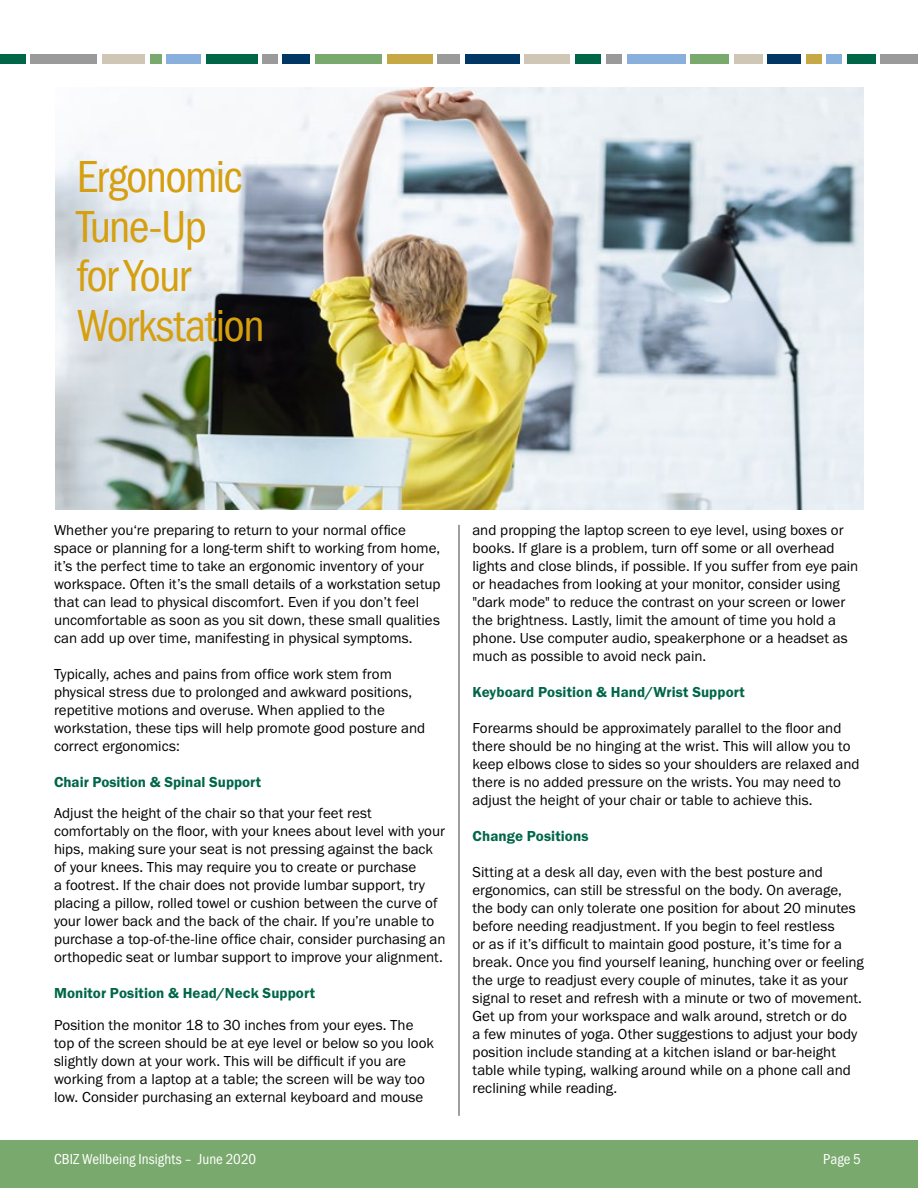
<style>
.page{position:relative;width:918px;height:1188px;background:#fff}
.page>*{position:absolute;margin:0;border:0;box-sizing:border-box;transform-origin:0 0}
.t1{font:46.5px/49.5px "Franklin Gothic URW Con Boo";letter-spacing:-.035em;color:#d59f0f}
.t2{font:15px/18px "Franklin Gothic URW Boo";color:#000}
.t3{font:15px "Franklin Gothic URW Dem";letter-spacing:.005em;color:#006648}
.t4{font:15px "Franklin Gothic URW Con Boo";color:#fff}
</style>
<div class="page">
<img style="left:56px;top:87px;width:808px;height:423px">
<div style="left:0;top:1140px;width:918px;height:48px;background:#79a96d"></div>
<div style="left:0;top:54px;width:26px;height:10px;background:#006648"></div>
<div style="left:31px;top:54px;width:66px;height:10px;background:#9a9a9b"></div>
<div style="left:102px;top:54px;width:43px;height:10px;background:#cfc6b5"></div>
<div style="left:150px;top:54px;width:12px;height:10px;background:#79a96d"></div>
<div style="left:167px;top:54px;width:34px;height:10px;background:#89afdd"></div>
<div style="left:206px;top:54px;width:51px;height:10px;background:#006648"></div>
<div style="left:575px;top:54px;width:26px;height:10px;background:#006648"></div>
<div style="left:262px;top:54px;width:15px;height:10px;background:#9a9a9b"></div>
<div style="left:606px;top:54px;width:16px;height:10px;background:#9a9a9b"></div>
<div style="left:627px;top:54px;width:58px;height:10px;background:#89afdd"></div>
<div style="left:437px;top:54px;width:23px;height:10px;background:#9a9a9b"></div>
<div style="left:315px;top:54px;width:67px;height:10px;background:#79a96d"></div>
<div style="left:690px;top:54px;width:39px;height:10px;background:#79a96d"></div>
<div style="left:283px;top:54px;width:27px;height:10px;background:#003764"></div>
<div style="left:465px;top:54px;width:55px;height:10px;background:#003764"></div>
<div style="left:767px;top:54px;width:34px;height:10px;background:#003764"></div>
<div style="left:387px;top:54px;width:45px;height:10px;background:#c6a845"></div>
<div style="left:525px;top:54px;width:45px;height:10px;background:#cfc6b5"></div>
<div style="left:734px;top:54px;width:28px;height:10px;background:#cfc6b5"></div>
<div style="left:826px;top:54px;width:16px;height:10px;background:#89afdd"></div>
<div style="left:806px;top:54px;width:15px;height:10px;background:#c6a845"></div>
<div style="left:847px;top:54px;width:29px;height:10px;background:#006648"></div>
<div style="left:881px;top:54px;width:37px;height:10px;background:#9a9a9b"></div>
<hr style="left:459px;top:525px;width:1px;height:591px;background:#414042">
<h1 class="t1" style="left:77px;top:151px;width:190px">Ergonomic<br>Tune-Up<br>for Your<br>Workstation</h1>
<p class="t2" style="left:54px;top:521px;width:388px">Whether you‘re preparing to return to your normal office space or planning for a long-term shift to working from home, it’s the perfect time to take an ergonomic inventory of your workspace. Often it’s the small details of a workstation setup that can lead to physical discomfort. Even if you don’t feel uncomfortable as soon as you sit down, these small qualities can add up over time, manifesting in physical symptoms.</p>
<p class="t2" style="left:54px;top:665px;width:373px">Typically, aches and pains from office work stem from physical stress due to prolonged and awkward positions, repetitive motions and overuse. When applied to the workstation, these tips will help promote good posture and correct ergonomics:</p>
<p class="t3" style="left:54px;top:773px;width:209px">Chair Position &amp; Spinal Support</p>
<p class="t2" style="left:54px;top:804px;width:393px">Adjust the height of the chair so that your feet rest comfortably on the floor, with your knees about level with your hips, making sure your seat is not pressing against the back of your knees. This may require you to create or purchase<br>a footrest. If the chair does not provide lumbar support, try placing a pillow, rolled towel or cushion between the curve of your lower back and the back of the chair. If you’re unable to purchase a top-of-the-line office chair, consider purchasing an orthopedic seat or lumbar support to improve your alignment.</p>
<p class="t3" style="left:54px;top:984px;width:262px">Monitor Position &amp; Head/Neck Support</p>
<p class="t2" style="left:54px;top:1016px;width:382px">Position the monitor 18 to 30 inches from your eyes. The top of the screen should be at eye level or below so you look slightly down at your work. This will be difficult if you are working from a laptop at a table; the screen will be way too low. Consider purchasing an external keyboard and mouse</p>
<p class="t2" style="left:472px;top:521px;width:387px">and propping the laptop screen to eye level, using boxes or books. If glare is a problem, turn off some or all overhead lights and close blinds, if possible. If you suffer from eye pain or headaches from looking at your monitor, consider using "dark mode" to reduce the contrast on your screen or lower the brightness. Lastly, limit the amount of time you hold a phone. Use computer audio, speakerphone or a headset as much as possible to avoid neck pain.</p>
<p class="t3" style="left:472px;top:683px;width:274px">Keyboard Position &amp; Hand/Wrist Support</p>
<p class="t2" style="left:472px;top:719px;width:389px">Forearms should be approximately parallel to the floor and there should be no hinging at the wrist. This will allow you to keep elbows close to sides so your shoulders are relaxed and there is no added pressure on the wrists. You may need to adjust the height of your chair or table to achieve this.</p>
<p class="t3" style="left:472px;top:827px;width:118px">Change Positions</p>
<p class="t2" style="left:472px;top:863px;width:393px">Sitting at a desk all day, even with the best posture and ergonomics, can still be stressful on the body. On average, the body can only tolerate one position for about 20 minutes before needing readjustment. If you begin to feel restless<br>or as if it’s difficult to maintain good posture, it’s time for a break. Once you find yourself leaning, hunching over or feeling the urge to readjust every couple of minutes, take it as your signal to reset and refresh with a minute or two of movement.<br>Get up from your workspace and walk around, stretch or do<br>a few minutes of yoga. Other suggestions to adjust your body position include standing at a kitchen island or bar-height table while typing, walking around while on a phone call and reclining while reading.</p>
<p class="t4" style="left:54px;top:1150px;width:204px">CBIZ Wellbeing Insights – June 2020</p>
<p class="t4" style="left:823px;top:1150px;width:39px">Page 5</p>
</div>
